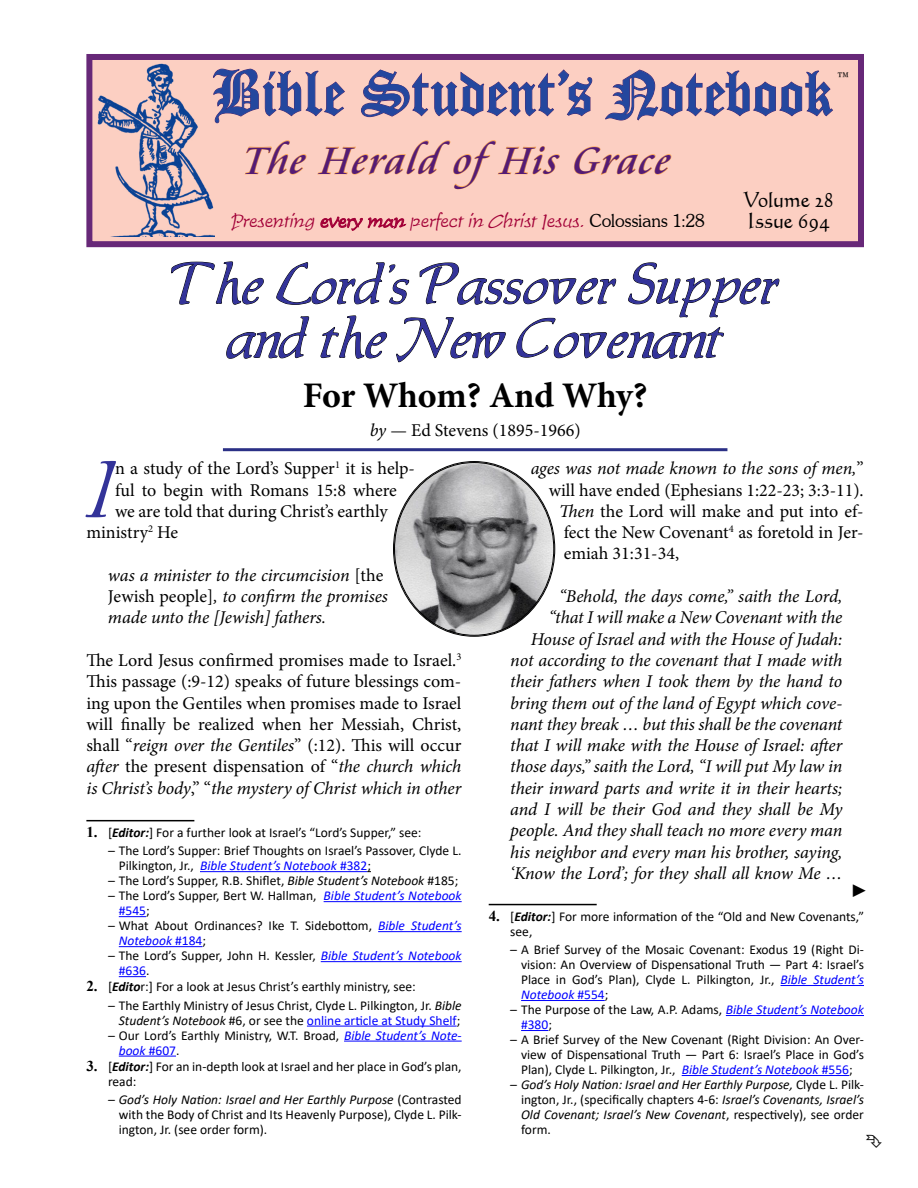
<style>
.page{position:relative;width:918px;height:1188px;background:#fff}
.page>*{position:absolute;margin:0;border:0;box-sizing:border-box;transform-origin:0 0}
.t1{font:73.8px "Allure SSK";color:#339}
.t2{font:69px "Cloister Black BT";color:#24479e}
.t3{font:54px/54px "Allure SSK";color:#339;text-align:center}
.t4{font:italic 42px "Cataneo BT";color:#541b74}
.t5{font:700 36px "Minion Pro";letter-spacing:-.01em;color:#000}
.t6{font:21px "Calligraphic 421 BT Roman B";letter-spacing:-.005em;color:#000}
.t7{font:italic 18px/21.3px "Minion Pro";letter-spacing:-.01em;color:#000;text-align:right}
.t8{font:18px/21.3px "Minion Pro";color:#000;text-align:justify}
.t9{font:italic 18px "Time Scr D Ligh";color:#a20037}
.t10{font:300 18px "Souvenir IT Cby BT";color:#000}
.t11{font:18px "Times New Roman";color:#000}
.t12{font:13.5px/15px "Calibri";color:#000}
.t13{font:italic 13.5px/15px "Calibri";color:#000;text-align:justify}
.s1{font-family:"Souvenir IT Cby BT";font-weight:300;font-style:normal;color:#000}
.s2{font-style:italic}
.s3{font-style:normal}
.s4{font-family:"Times New Roman";font-weight:700;font-size:15px}
.s5{font-weight:700;font-style:italic}
.s6{font-style:italic;color:#00f}
.s7{color:#00f}
</style>
<div class="page">
<hr style="left:489px;top:904px;width:108px;height:1px;background:#000">
<hr style="left:781px;top:985px;width:83px;height:1px;background:#00f">
<hr style="left:521px;top:1000px;width:84px;height:1px;background:#00f">
<hr style="left:726px;top:1015px;width:138px;height:1px;background:#00f">
<svg style="left:521px;top:1030px;width:27px;height:1px"></svg>
<hr style="left:682px;top:1075px;width:167px;height:1px;background:#00f">
<div style="left:86px;top:54px;width:778px;height:193px;background:#fccfc2;border:6px solid #672878"></div>
<svg style="left:215px;top:68px;width:130px;height:56px"></svg>
<svg style="left:361px;top:69px;width:232px;height:48px"></svg>
<svg style="left:605px;top:69px;width:228px;height:52px"></svg>
<svg style="left:244px;top:140px;width:62px;height:35px"></svg>
<svg style="left:317px;top:140px;width:243px;height:50px"></svg>
<svg style="left:573px;top:146px;width:98px;height:29px"></svg>
<svg style="left:320px;top:216px;width:87px;height:15px"></svg>
<img style="left:97px;top:64px;width:118px;height:172px">
<hr style="left:86px;top:820px;width:108px;height:1px;background:#000">
<hr style="left:200px;top:871px;width:167px;height:1px;background:#00f">
<hr style="left:324px;top:901px;width:138px;height:1px;background:#00f">
<svg style="left:119px;top:916px;width:27px;height:1px"></svg>
<hr style="left:378px;top:931px;width:84px;height:1px;background:#00f">
<hr style="left:119px;top:946px;width:83px;height:1px;background:#00f">
<hr style="left:321px;top:961px;width:141px;height:1px;background:#00f">
<svg style="left:119px;top:976px;width:27px;height:1px"></svg>
<hr style="left:307px;top:1026px;width:150px;height:1px;background:#00f">
<hr style="left:344px;top:1041px;width:118px;height:1px;background:#00f">
<hr style="left:119px;top:1056px;width:57px;height:1px;background:#00f">
<hr style="left:223px;top:448px;width:504px;height:3px;background:#2b3086">
<img style="left:394px;top:462px;width:160px;height:174px">
<svg style="left:171px;top:261px;width:609px;height:101px"></svg>
<h2 class="t2" style="left:212px;top:51px;width:621px">Bible Student’s Notebook</h2>
<h3 class="t10" style="left:836px;top:67px;width:16px">™</h3>
<h3 class="t4" style="left:242px;top:134px;width:438px">The Herald ofHis Grace</h3>
<h3 class="t6" style="left:743px;top:186px;width:92px">Volume 28</h3>
<h3 class="t9" style="left:231px;top:211px;width:476px">Presenting every man perfect in Christ Jesus. <span class="s1">C o l o s s i a n s 1: 2 8</span></h3>
<h3 class="t6" style="left:747px;top:207px;width:84px">Issue 694</h3>
<h3 class="t3" style="left:171px;top:262px;width:610px">The Lord's Passover Supper and the New Covenant</h3>
<h3 class="t5" style="left:303px;top:370px;width:346px">For Whom? And Why?</h3>
<h3 class="t8" style="left:370px;top:419px;width:212px"><span class="s2">by</span> — Ed Stevens (1895-1966)</h3>
<h1 class="t1" style="left:86px;top:460px;width:30px">I</h1>
<h3 class="t8" style="left:115px;top:458px;width:301px">n a study of the Lord’s Supper<sup>1</sup> it is help-</h3>
<h3 class="t8" style="left:115px;top:479px;width:283px">ful to begin with Romans 15:8 where</h3>
<h3 class="t8" style="left:115px;top:501px;width:274px">we are told that during Christ’s earthly</h3>
<h3 class="t8" style="left:86px;top:522px;width:93px">ministry<sup>2</sup> He</h3>
<h3 class="t7" style="left:108px;top:564px;width:281px;text-align:left">was a minister to the circumcision <span class="s3">[the<br>Jewish people]</span>, to confirm the promises made unto the [Jewish] fathers.</h3>
<p class="t8" style="left:86px;top:650px;width:377px">The Lord Jesus confirmed promises made to Israel.<sup>3<br></sup>This passage (:9-12) speaks of future blessings com&shy;ing upon the Gentiles when promises made to Israel will finally be realized when her Messiah, Christ, shall “<span class="s2">reign over the Gentiles</span>” (:12). This will occur <span class="s2">after</span> the present dispensation of “<span class="s2">the church which is Christ’s body</span>,” “<span class="s2">the mystery of Christ which in other</span></p>
<p class="t12" style="left:86px;top:825px;width:337px"><span class="s4">1.</span> [<span class="s5">Editor:</span>] For a further look at Israel’s “Lord’s Supper,” see:</p>
<p class="t12" style="left:119px;top:843px;width:344px;text-indent:-11px"><span class="s2">–</span> The Lord’s Supper: Brief Thoughts on Israel’s Passover, Clyde L.<br>Pilkington, Jr., <span class="s6">Bible Student’s Notebook</span> <span class="s7">#382</span>;</p>
<p class="t12" style="left:108px;top:873px;width:352px"><span class="s2">–</span> The Lord’s Supper, R.B. Shiflet, <span class="s2">Bible Student’s Notebook</span> #185;</p>
<p class="t12" style="left:119px;top:888px;width:344px;text-indent:-11px"><span class="s2">–</span> The Lord’s Supper, Bert W. Hallman, <span class="s6">Bible Student’s Notebook </span><span class="s7">#545</span>;</p>
<p class="t12" style="left:119px;top:918px;width:344px;text-indent:-11px"><span class="s2">–</span> What About Ordinances? Ike T. Sidebottom, <span class="s6">Bible Student’s<br>Notebook</span> <span class="s7">#184</span>;</p>
<p class="t12" style="left:119px;top:948px;width:344px;text-indent:-11px"><span class="s2">–</span> The Lord’s Supper, John H. Kessler, <span class="s6">Bible Student’s Notebook </span><span class="s7">#636</span>.</p>
<p class="t12" style="left:86px;top:979px;width:331px"><span class="s4">2.</span> [<span class="s5">Edito</span>r:] For a look at Jesus Christ’s earthly ministry, see:</p>
<p class="t12" style="left:108px;top:997px;width:355px;text-align:right"><span class="s2">–</span> The Earthly Ministry of Jesus Christ, Clyde L. Pilkington, Jr. <span class="s2">Bible<br>Student’s Notebook</span> #6, or see the <span class="s7">online article at Study Shelf</span>;</p>
<p class="t12" style="left:119px;top:1027px;width:344px;text-indent:-11px"><span class="s2">–</span> Our Lord’s Earthly Ministry, W.T. Broad, <span class="s6">Bible Student’s Note&shy;book</span> <span class="s7">#607</span>.</p>
<p class="t12" style="left:108px;top:1058px;width:355px;text-indent:-22px"><span class="s4">3.</span> [<span class="s5">Editor:</span>] For an in-depth look at Israel and her place in God’s plan, read:</p>
<p class="t12" style="left:119px;top:1092px;width:344px;text-align:justify;text-indent:-11px"><span class="s2">– God’s Holy Nation: Israel and Her Earthly Purpose</span> (Contrasted with the Body of Christ and Its Heavenly Purpose), Clyde L. Pilk&shy;ington, Jr. (see order form).</p>
<h3 class="t7" style="left:531px;top:458px;width:335px">ages was not made known to the sons of men,<span class="s3">”</span></h3>
<h3 class="t8" style="left:549px;top:479px;width:317px">will have ended (Ephesians 1:22-23; 3:3-11).</h3>
<h3 class="t8" style="left:559px;top:501px;width:306px"><span class="s2">Then</span> the Lord will make and put into ef-</h3>
<h3 class="t8" style="left:564px;top:522px;width:302px">fect the New Covenant<sup>4</sup> as foretold in Jer-</h3>
<h3 class="t8" style="left:564px;top:543px;width:117px">emiah 31:31-34,</h3>
<p class="t7" style="left:510px;top:586px;width:334px">“Behold, the days come,” saith the Lord,<br>“that I will make a New Covenant with the House of Israel and with the House of Judah: not according to the covenant that I made with their fathers when I took them by the hand to bring them out of the land of Egypt which cove&shy;nant they break … but this shall be the covenant that I will make with the House of Israel: after those days,” saith the Lord, “I will put My law in their inward parts and write it in their hearts; and I will be their God and they shall be My people. And they shall teach no more every man his neighbor and every man his brother, saying, ‘Know the Lord’; for they shall all know Me …</p>
<p class="t12" style="left:510px;top:908px;width:355px;text-indent:-22px"><span class="s4">4.</span> [<span class="s5">Editor:</span>] For more information of the “Old and New Covenants,” see,</p>
<p class="t12" style="left:521px;top:942px;width:344px;text-align:justify;text-indent:-11px"><span class="s2">–</span> A Brief Survey of the Mosaic Covenant: Exodus 19 (Right Di&shy;vision: An Overview of Dispensational Truth — Part 4: Israel’s Place in God’s Plan), Clyde L. Pilkington, Jr., <span class="s6">Bible Student’s Notebook</span> <span class="s7">#554</span>;</p>
<p class="t12" style="left:521px;top:1002px;width:344px;text-indent:-11px"><span class="s2">–</span> The Purpose of the Law, A.P. Adams, <span class="s6">Bible Student’s Notebook </span><span class="s7">#380</span>;</p>
<p class="t12" style="left:521px;top:1032px;width:344px;text-align:justify;text-indent:-11px"><span class="s2">–</span> A Brief Survey of the New Covenant (Right Division: An Over&shy;view of Dispensational Truth — Part 6: Israel’s Place in God’s Plan), Clyde L. Pilkington, Jr., <span class="s6">Bible Student’s Notebook</span> <span class="s7">#556</span>;</p>
<p class="t13" style="left:521px;top:1076px;width:344px;text-indent:-11px">– God’s Holy Nation: Israel and Her Earthly Purpose, <span class="s3">Clyde L. Pilk&shy;ington, Jr., (specifically chapters 4-6:</span> Israel’s Covenants, Israel’s Old Covenant; Israel’s New Covenant<span class="s3">, respectively), see order form.</span></p>
<h3 class="t11" style="left:850px;top:878px;width:19px">►</h3>
</div>
